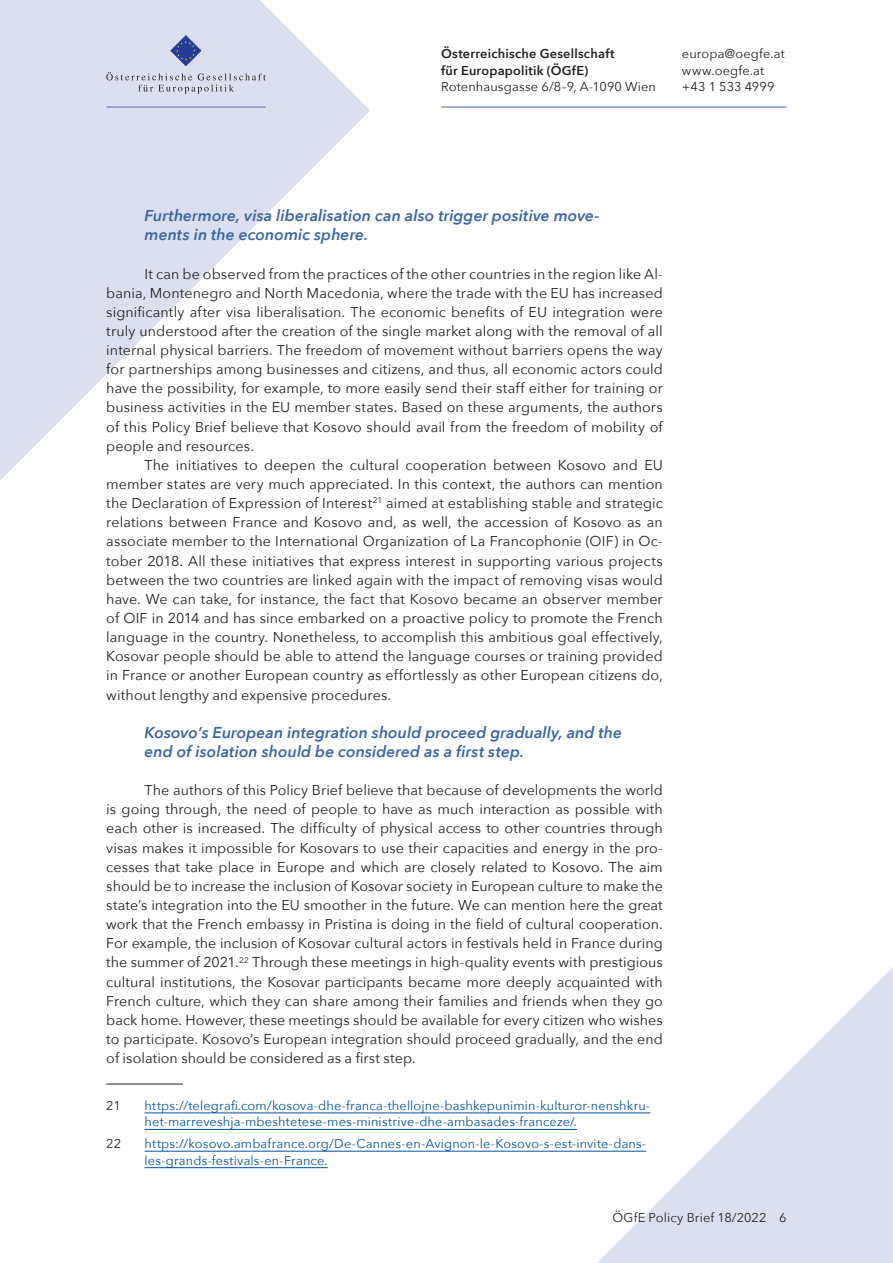
<style>
.page{position:relative;width:893px;height:1263px;background:#fff}
.page>*{position:absolute;margin:0;border:0;box-sizing:border-box;transform-origin:0 0}
.Zitat{font:italic 600 15.75px/19.2px "Avenir Next";letter-spacing:.005em;color:#3565a9}
.p_einzug{font:14.25px/19.2px "Avenir Next";letter-spacing:.005em;color:#231f20;text-align:justify}
.Fußnoten{font:12.75px/16.5px "Avenir Next";letter-spacing:.01em;color:#01549d}
.p{font:12.75px "Avenir Next";letter-spacing:.015em;color:#231f20}
.p-2{font:600 12.75px/16.5px "Avenir Next";letter-spacing:.02em;color:#231f20}
.p_Pagina{font:12.75px "Avenir Next";letter-spacing:.01em;color:#231f20}
.Fußnoten-2{font:12.75px "Avenir Next";color:#231f20}
</style>
<div class="page">
<svg style="left:0;top:0;width:370px;height:480px;fill:#dbdfef"></svg>
<svg style="left:597px;top:967px;width:296px;height:296px"></svg>
<hr style="left:441px;top:106px;width:346px;height:2px;background:#8493c4">
<hr style="left:106px;top:106px;width:160px;height:2px;background:#8493c4">
<svg style="left:170px;top:35px;width:31px;height:31px"></svg>
<svg style="left:106px;top:72px;width:160px;height:22px;background:#c9cddb"></svg>
<hr style="left:106px;top:1084px;width:77px;height:1px;background:#231f20">
<hr style="left:145px;top:1112px;width:505px;height:1px;background:#01549d">
<hr style="left:145px;top:1129px;width:432px;height:1px;background:#01549d">
<hr style="left:145px;top:1151px;width:501px;height:1px;background:#01549d">
<hr style="left:145px;top:1167px;width:183px;height:1px;background:#01549d">
<p class="p-2" style="left:441px;top:45px;width:175px">Österreichische Gesellschaft für Europapolitik (ÖGfE)</p>
<p class="p" style="left:441px;top:76px;width:216px">Rotenhausgasse 6/8–9, A-1090 Wien</p>
<p class="p" style="left:682px;top:43px;width:104px">europa@oegfe.at</p>
<p class="p" style="left:682px;top:60px;width:84px">www.oegfe.at</p>
<p class="p" style="left:682px;top:76px;width:94px">+43 1 533 4999</p>
<p class="Zitat" style="left:145px;top:206px;width:456px">Furthermore, visa liberalisation can also trigger positive move&shy;ments in the economic sphere.</p>
<p class="p_einzug" style="left:106px;top:263px;width:558px;text-indent:38px">It can be observed from the practices of the other countries in the region like Al&shy;bania, Montenegro and North Macedonia, where the trade with the EU has increased significantly after visa liberalisation. The economic benefits of EU integration were truly understood after the creation of the single market along with the removal of all internal physical barriers. The freedom of movement without barriers opens the way for partnerships among businesses and citizens, and thus, all economic actors could have the possibility, for example, to more easily send their staff either for training or business activities in the EU member states. Based on these arguments, the authors of this Policy Brief believe that Kosovo should avail from the freedom of mobility of people and resources.</p>
<p class="p_einzug" style="left:106px;top:455px;width:558px;text-indent:38px">The initiatives to deepen the cultural cooperation between Kosovo and EU member states are very much appreciated. In this context, the authors can mention the Declaration of Expression of Interest<sup>21</sup> aimed at establishing stable and strategic relations between France and Kosovo and, as well, the accession of Kosovo as an associate member to the International Organization of La Francophonie (OIF) in Oc&shy;tober 2018. All these initiatives that express interest in supporting various projects between the two countries are linked again with the impact of removing visas would have. We can take, for instance, the fact that Kosovo became an observer member of OIF in 2014 and has since embarked on a proactive policy to promote the French language in the country. Nonetheless, to accomplish this ambitious goal effectively, Kosovar people should be able to attend the language courses or training provided in France or another European country as effortlessly as other European citizens do, without lengthy and expensive procedures.</p>
<p class="Zitat" style="left:145px;top:722px;width:479px">Kosovo’s European integration should proceed gradually, and the end of isolation should be considered as a first step.</p>
<p class="p_einzug" style="left:106px;top:780px;width:558px;text-indent:38px">The authors of this Policy Brief believe that because of developments the world is going through, the need of people to have as much interaction as possible with each other is increased. The difficulty of physical access to other countries through visas makes it impossible for Kosovars to use their capacities and energy in the pro&shy;cesses that take place in Europe and which are closely related to Kosovo. The aim should be to increase the inclusion of Kosovar society in European culture to make the state’s integration into the EU smoother in the future. We can mention here the great work that the French embassy in Pristina is doing in the field of cultural cooperation.<br>For example, the inclusion of Kosovar cultural actors in festivals held in France during the summer of 2021.<sup>22</sup> Through these meetings in high-quality events with prestigious cultural institutions, the Kosovar participants became more deeply acquainted with French culture, which they can share among their families and friends when they go back home. However, these meetings should be available for every citizen who wishes to participate. Kosovo’s European integration should proceed gradually, and the end of isolation should be considered as a first step.</p>
<p class="Fußnoten-2" style="left:106px;top:1095px;width:16px">21</p>
<p class="Fußnoten" style="left:145px;top:1097px;width:507px">https://telegrafi.com/kosova-dhe-franca-thellojne-bashkepunimin-kulturor-nenshkru&shy;het-marreveshja-mbeshtetese-mes-ministrive-dhe-ambasades-franceze/.</p>
<p class="Fußnoten-2" style="left:106px;top:1133px;width:16px">22</p>
<p class="Fußnoten" style="left:145px;top:1135px;width:503px">https://kosovo.ambafrance.org/De-Cannes-en-Avignon-le-Kosovo-s-est-invite-dans&shy;les-grands-festivals-en-France.</p>
<p class="p_Pagina" style="left:613px;top:1206px;width:176px">ÖGfE Policy Brief 18/2022 6</p>
</div>
